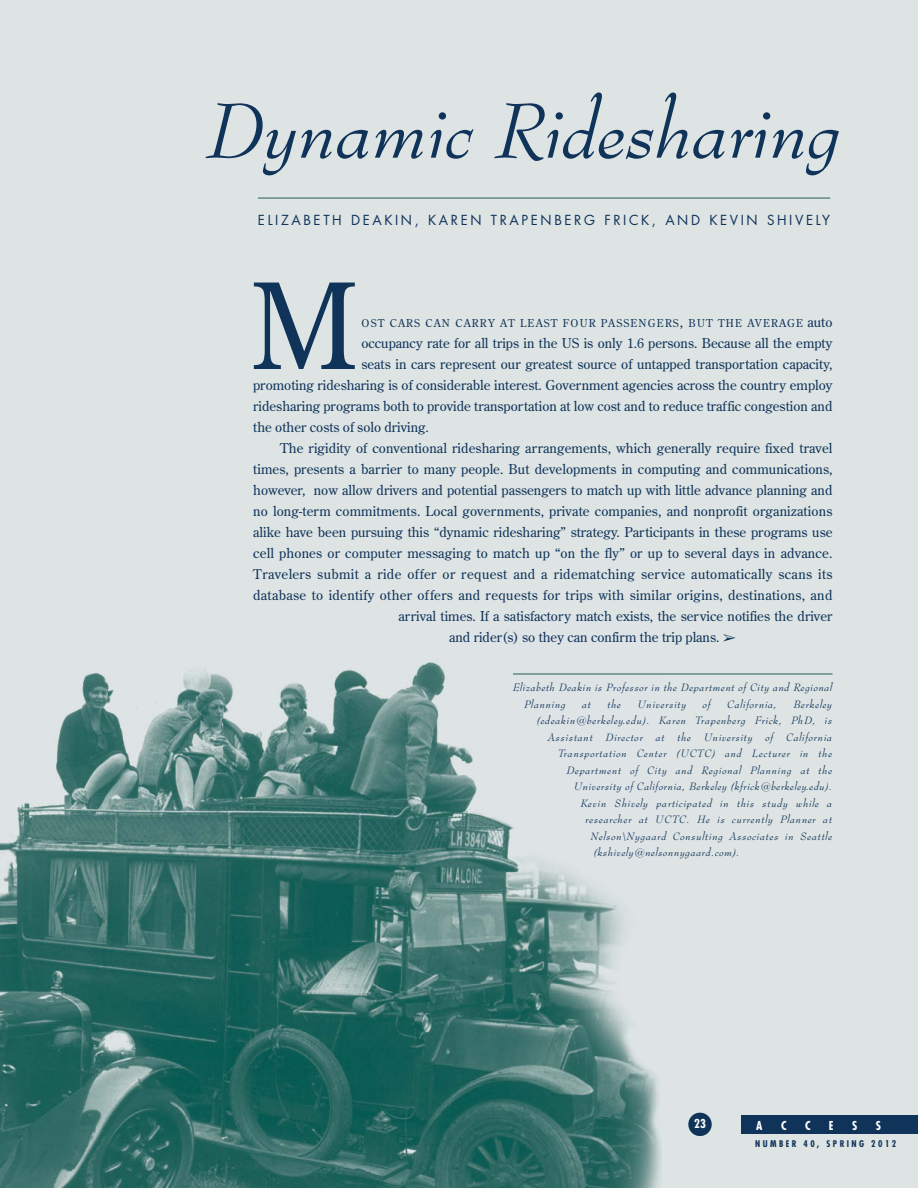
<style>
.page{position:relative;width:918px;height:1188px;background:#dde4e3}
.page>*{position:absolute;margin:0;border:0;box-sizing:border-box;transform-origin:0 0}
.t1{font:118.2px "Century Old Style";color:#10335a}
.t2{font:italic 76.5px "Bernhard Modern BT";color:#10335a}
.t3{font:13.5px "Century Old Style";color:#10335a}
.t4{font:13.5px "Century Old Style";letter-spacing:.02em;color:#10335a}
.t5{font:13.5px "Century Old Style";letter-spacing:.025em;color:#10335a}
.t6{font:13.5px "Futura";letter-spacing:.195em;color:#10335a}
.t7{font:700 condensed 12px "Futura";color:#fff}
.t8{font:10.8px "Century Old Style";letter-spacing:.11em;color:#10335a}
.t9{font:italic 10.5px/16.5px "Bernhard Modern BT";letter-spacing:.075em;color:#10335a}
.t10{font:700 condensed 9px "Futura";letter-spacing:.27em;color:#10335a}
.s1{font-size:13.5px}
</style>
<div class="page">
<img style="left:0;top:662px;width:661px;height:526px">
<div style="left:688px;top:1113px;width:24px;height:23px;background:#10335a;border-radius:50%"></div>
<div style="left:741px;top:1115px;width:177px;height:19px;background:#10335a"></div>
<hr style="left:258px;top:198px;width:572px;height:1px;background:#2b5d50">
<hr style="left:513px;top:674px;width:319px;height:1px;background:#2b5d50">
<h2 class="t2" style="left:208px;top:93px;width:637px">Dynamic Ridesharing</h2>
<p class="t6" style="left:258px;top:214px;width:574px">ELIZABETH DEAKIN, KAREN TRAPENBERG FRICK, AND KEVIN SHIVELY</p>
<h1 class="t1" style="left:250px;top:259px;width:111px">M</h1>
<p class="t8" style="left:361px;top:317px;width:473px">OST CARS CAN CARRY AT LEAST FOUR PASSENGERS<span class="s1">,</span> BUT THE AVERAGE <span class="s1">auto</span></p>
<p class="t3" style="left:361px;top:335px;width:473px">occupancy rate for all trips in the US is only 1.6 persons. Because all the empty</p>
<p class="t3" style="left:361px;top:356px;width:473px">seats in cars represent our greatest source of untapped transportation capacity,</p>
<p class="t3" style="left:253px;top:377px;width:581px">promoting ridesharing is of considerable interest. Government agencies across the country employ</p>
<p class="t3" style="left:253px;top:398px;width:581px">ridesharing programs both to provide transportation at low cost and to reduce traffic congestion and</p>
<p class="t3" style="left:253px;top:419px;width:177px">the other costs of solo driving.</p>
<p class="t3" style="left:280px;top:440px;width:554px">The rigidity of conventional ridesharing arrangements, which generally require fixed travel</p>
<p class="t3" style="left:253px;top:461px;width:581px">times, presents a barrier to many people. But developments in computing and communications,</p>
<p class="t3" style="left:253px;top:482px;width:581px">however, now allow drivers and potential passengers to match up with little advance planning and</p>
<p class="t3" style="left:253px;top:503px;width:581px">no long-term commitments. Local governments, private companies, and nonprofit organizations</p>
<p class="t3" style="left:253px;top:525px;width:581px">alike have been pursuing this “dynamic ridesharing” strategy. Participants in these programs use</p>
<p class="t3" style="left:253px;top:546px;width:581px">cell phones or computer messaging to match up “on the fly” or up to several days in advance.</p>
<p class="t5" style="left:253px;top:567px;width:581px">Travelers submit a ride offer or request and a ridematching service automatically scans its</p>
<p class="t4" style="left:253px;top:588px;width:581px">database to identify other offers and requests for trips with similar origins, destinations, and</p>
<p class="t3" style="left:399px;top:609px;width:435px">arrival times. If a satisfactory match exists, the service notifies the driver</p>
<p class="t3" style="left:449px;top:630px;width:289px">and rider(s) so they can confirm the trip plans. ➢</p>
<p class="t9" style="left:524px;top:680px;width:310px;text-indent:-11px">Elizabeth Deakin is Professor in the Department of City and Regional<br>Planning</p>
<p class="t9" style="left:582px;top:696px;width:10px">at</p>
<p class="t9" style="left:608px;top:696px;width:15px">the</p>
<p class="t9" style="left:638px;top:696px;width:50px">University</p>
<p class="t9" style="left:703px;top:696px;width:9px">of</p>
<p class="t9" style="left:728px;top:696px;width:51px">California,</p>
<p class="t9" style="left:794px;top:696px;width:40px">Berkeley</p>
<p class="t9" style="left:537px;top:713px;width:297px">(edeakin@berkeley.edu). Karen Trapenberg Frick, PhD, is</p>
<p class="t9" style="left:548px;top:729px;width:286px">Assistant Director at the University of California</p>
<p class="t9" style="left:558px;top:746px;width:276px">Transportation Center (UCTC) and Lecturer in the</p>
<p class="t9" style="left:567px;top:762px;width:267px">Department of City and Regional Planning at the</p>
<p class="t9" style="left:574px;top:779px;width:260px">University of California, Berkeley (kfrick@berkeley.edu).</p>
<p class="t9" style="left:581px;top:795px;width:253px">Kevin Shively participated in this study while a</p>
<p class="t9" style="left:586px;top:812px;width:248px">researcher at UCTC. He is currently Planner at</p>
<p class="t9" style="left:591px;top:828px;width:243px">Nelson\Nygaard Consulting Associates in Seattle</p>
<p class="t9" style="left:594px;top:845px;width:147px">(kshively@nelsonnygaard.com).</p>
<p class="t7" style="left:694px;top:1118px;width:13px">23</p>
<p class="t7" style="left:756px;top:1120px;width:8px">A</p>
<p class="t7" style="left:781px;top:1120px;width:7px">C</p>
<p class="t7" style="left:805px;top:1120px;width:7px">C</p>
<p class="t7" style="left:829px;top:1120px;width:6px">E</p>
<p class="t7" style="left:852px;top:1120px;width:7px">S</p>
<p class="t7" style="left:876px;top:1120px;width:7px">S</p>
<p class="t10" style="left:755px;top:1140px;width:143px">NUMBER 40, SPRING 2012</p>
</div>
